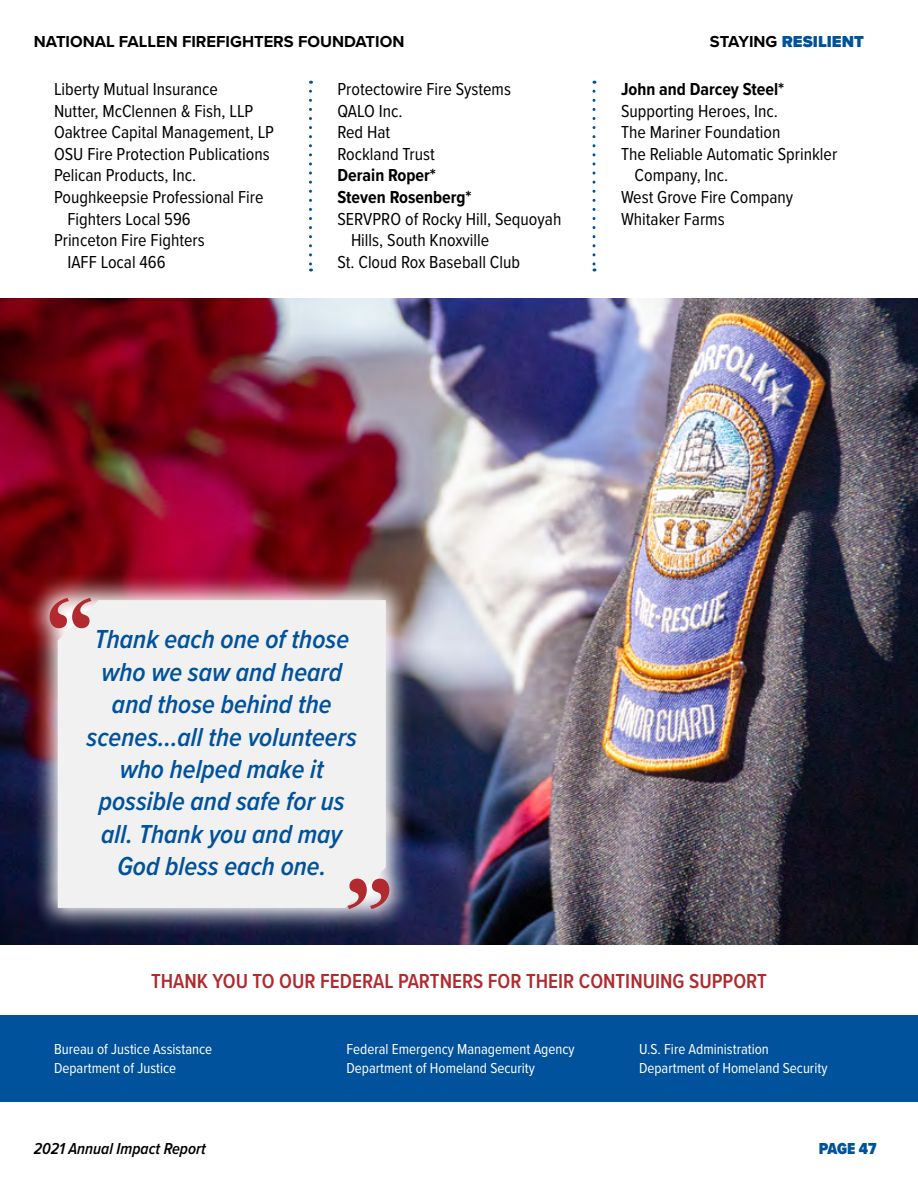
<style>
.page{position:relative;width:918px;height:1188px;background:#fff}
.page>*{position:absolute;margin:0;border:0;box-sizing:border-box;transform-origin:0 0}
.Table_Text{font:700 108px "Sabon LT Pro";color:#b02a2f}
.Quote_-_Blue{font:italic 600 27px/32.4px "Proxima Nova Cond";color:#00529c;text-align:center}
.Sponsor_Level{font:600 21px "Proxima Nova Cond";color:#b02a2f}
.Sponsor_Text{font:18px/21.6px "Proxima Nova Cond";color:#000}
.Sponsor_Text-2{font:700 18px "Proxima Nova Cond";color:#000}
.t1{font:700 16.5px "Proxima Nova";color:#000}
.t2{font:italic 600 16.5px "Proxima Nova Cond";color:#000}
.t3{font:900 16.5px "Proxima Nova";color:#00529c}
.t4{font:900 16.5px "Proxima Nova Cond";letter-spacing:-.01em;color:#00529c}
.Sponsor_Text_White{font:15px "Proxima Nova Cond";color:#fff}
.s1{font-weight:700;color:#000}
</style>
<div class="page">
<img style="left:0;top:298px;width:918px;height:647px">
<div style="left:0;top:1015px;width:918px;height:86px;background:#00529c"></div>
<svg style="left:309px;top:91px;width:3px;height:181px"></svg>
<svg style="left:592px;top:91px;width:4px;height:181px"></svg>
<img style="left:25px;top:573px;width:389px;height:361px">
<div style="left:58px;top:600px;width:328px;height:308px;background:#f1f1f2"></div>
<p class="t1" style="left:34px;top:29px;width:372px">NATIONAL FALLEN FIREFIGHTERS FOUNDATION</p>
<p class="t3" style="left:710px;top:29px;width:156px"><span class="s1">STAYING</span> RESILIENT</p>
<p class="Sponsor_Text" style="left:54px;top:77px;width:166px">Liberty Mutual Insurance</p>
<p class="Sponsor_Text" style="left:54px;top:99px;width:201px">Nutter, McClennen &amp; Fish, LLP</p>
<p class="Sponsor_Text" style="left:54px;top:121px;width:222px">Oaktree Capital Management, LP</p>
<p class="Sponsor_Text" style="left:54px;top:142px;width:217px">OSU Fire Protection Publications</p>
<p class="Sponsor_Text" style="left:54px;top:164px;width:144px">Pelican Products, Inc.</p>
<p class="Sponsor_Text" style="left:68px;top:185px;width:198px;text-indent:-14px">Poughkeepsie Professional Fire<br>Fighters Local 596</p>
<p class="Sponsor_Text" style="left:68px;top:229px;width:139px;text-indent:-14px">Princeton Fire Fighters<br>IAFF Local 466</p>
<p class="Sponsor_Text" style="left:338px;top:77px;width:175px">Protectowire Fire Systems</p>
<p class="Sponsor_Text" style="left:338px;top:99px;width:67px">QALO Inc.</p>
<p class="Sponsor_Text" style="left:338px;top:121px;width:54px">Red Hat</p>
<p class="Sponsor_Text" style="left:338px;top:142px;width:99px">Rockland Trust</p>
<p class="Sponsor_Text-2" style="left:338px;top:162px;width:100px">Derain Roper*</p>
<p class="Sponsor_Text-2" style="left:338px;top:184px;width:136px">Steven Rosenberg*</p>
<p class="Sponsor_Text" style="left:351px;top:207px;width:212px;text-indent:-14px">SERVPRO of Rocky Hill, Sequoyah<br>Hills, South Knoxville</p>
<p class="Sponsor_Text" style="left:338px;top:250px;width:184px">St. Cloud Rox Baseball Club</p>
<p class="Sponsor_Text-2" style="left:621px;top:76px;width:165px">John and Darcey Steel*</p>
<p class="Sponsor_Text" style="left:621px;top:99px;width:158px">Supporting Heroes, Inc.</p>
<p class="Sponsor_Text" style="left:621px;top:121px;width:161px">The Mariner Foundation</p>
<p class="Sponsor_Text" style="left:634px;top:142px;width:204px;text-indent:-14px">The Reliable Automatic Sprinkler<br>Company, Inc.</p>
<p class="Sponsor_Text" style="left:621px;top:185px;width:174px">West Grove Fire Company</p>
<p class="Sponsor_Text" style="left:621px;top:207px;width:105px">Whitaker Farms</p>
<p class="Table_Text" style="left:40px;top:568px;width:62px">“</p>
<p class="Quote_-_Blue" style="left:87px;top:623px;width:272px">Thank each one of those who we saw and heard and those behind the scenes…all the volunteers who helped make it possible and safe for us all. Thank you and may<br>God bless each one.</p>
<p class="Table_Text" style="left:338px;top:848px;width:62px">”</p>
<p class="Sponsor_Level" style="left:151px;top:966px;width:617px">THANK YOU TO OUR FEDERAL PARTNERS FOR THEIR CONTINUING SUPPORT</p>
<p class="Sponsor_Text_White" style="left:54px;top:1038px;width:160px">Bureau of Justice Assistance</p>
<p class="Sponsor_Text_White" style="left:54px;top:1057px;width:124px">Department of Justice</p>
<p class="Sponsor_Text_White" style="left:346px;top:1038px;width:230px">Federal Emergency Management Agency</p>
<p class="Sponsor_Text_White" style="left:346px;top:1057px;width:190px">Department of Homeland Security</p>
<p class="Sponsor_Text_White" style="left:639px;top:1038px;width:131px">U.S. Fire Administration</p>
<p class="Sponsor_Text_White" style="left:639px;top:1057px;width:190px">Department of Homeland Security</p>
<p class="t2" style="left:34px;top:1137px;width:174px">2021 Annual Impact Report</p>
<p class="t4" style="left:819px;top:1137px;width:59px">PAGE 47</p>
</div>
